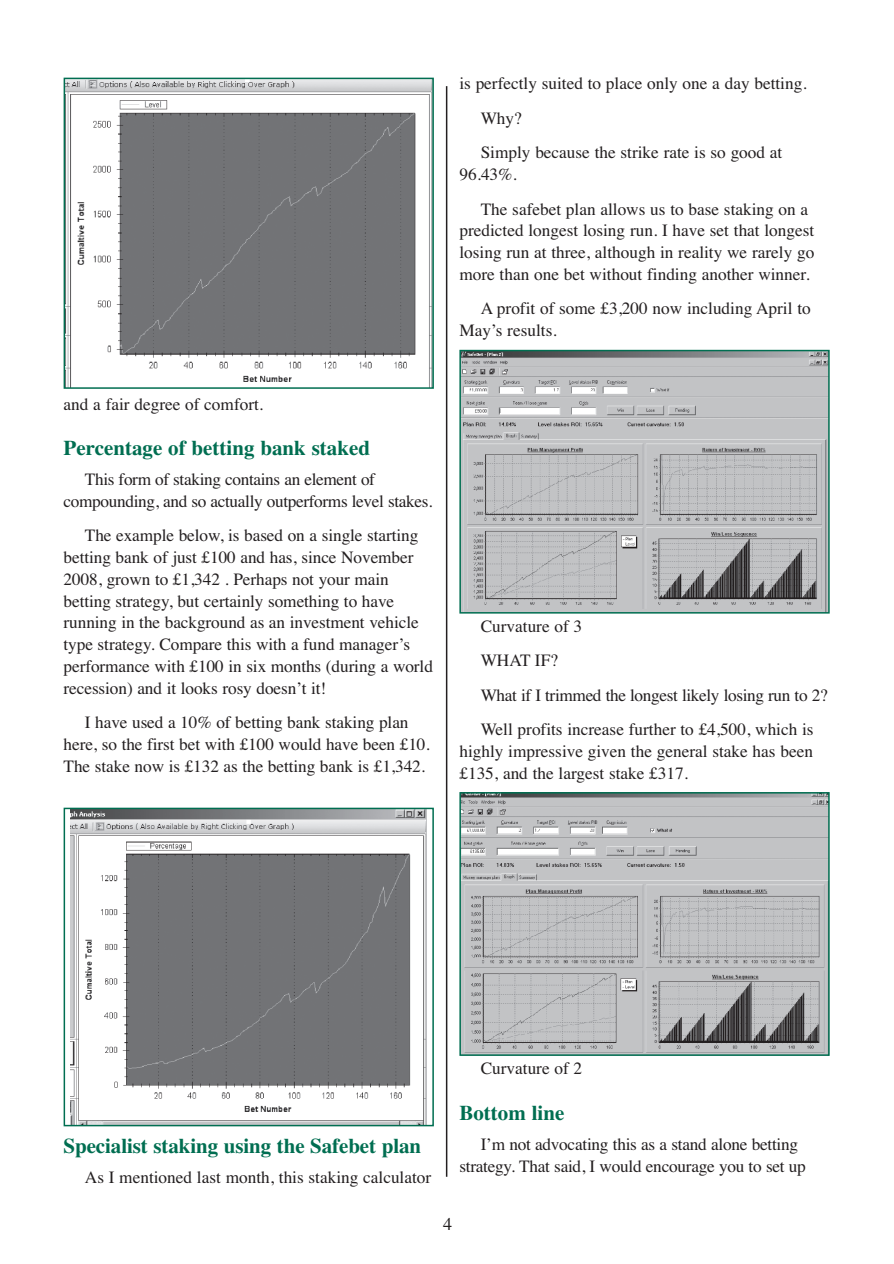
<style>
.page{position:relative;width:894px;height:1264px;background:#fff}
.page>*{position:absolute;margin:0;border:0;box-sizing:border-box;transform-origin:0 0}
.t1{font:700 21px "Times";color:#006e51}
.t2{font:18px "Times";color:#231f20}
.t3{font:17.25px/21.8px "Times";letter-spacing:-.005em;color:#231f20}
</style>
<div class="page">
<hr style="left:445px;top:86px;width:2px;height:1091px;background:#231f20">
<img style="left:71px;top:811px;width:355px;height:312px">
<div style="left:64px;top:808px;width:369px;height:318px;border:2px solid #006e51"></div>
<img style="left:462px;top:353px;width:364px;height:258px">
<div style="left:459px;top:350px;width:370px;height:264px;border:2px solid #006e51"></div>
<img style="left:462px;top:795px;width:364px;height:258px">
<div style="left:459px;top:792px;width:370px;height:264px;border:2px solid #006e51"></div>
<img style="left:67px;top:81px;width:363px;height:305px">
<div style="left:64px;top:78px;width:369px;height:311px;border:2px solid #006e51"></div>
<p class="t3" style="left:64px;top:395px;width:201px">and a fair degree of comfort.</p>
<p class="t1" style="left:64px;top:441px;width:308px">Percentage of betting bank staked</p>
<p class="t3" style="left:64px;top:470px;width:370px;text-indent:21px">This form of staking contains an element of compounding, and so actually outperforms level stakes.</p>
<p class="t3" style="left:64px;top:526px;width:371px;text-indent:21px">The example below, is based on a single starting betting bank of just £100 and has, since November 2008, grown to £1,342 . Perhaps not your main betting strategy, but certainly something to have running in the background as an investment vehicle type strategy. Compare this with a fund manager’s performance with £100 in six months (during a world recession) and it looks rosy doesn’t it!</p>
<p class="t3" style="left:64px;top:713px;width:367px;text-align:center">I have used a 10% of betting bank staking plan<br>here, so the first bet with £100 would have been £10.<br>The stake now is £132 as the betting bank is £1,342.</p>
<p class="t3" style="left:480px;top:68px;width:327px;line-height:34.5px;text-indent:-21px">is perfectly suited to place only one a day betting.<br>Why?<br>Simply because the strike rate is so good at</p>
<p class="t3" style="left:480px;top:159px;width:329px;line-height:34.5px;text-indent:-21px">96.43%.<br>The safebet plan allows us to base staking on a</p>
<p class="t3" style="left:459px;top:222px;width:356px;text-align:justify">predicted longest losing run. I have set that longest losing run at three, although in reality we rarely go more than one bet without finding another winner.</p>
<p class="t3" style="left:459px;top:300px;width:353px;text-indent:21px">A profit of some £3,200 now including April to<br>May’s results.</p>
<p class="t3" style="left:480px;top:610px;width:348px;line-height:34.5px">Curvature of 3<br>WHAT IF?<br>What if I trimmed the longest likely losing run to 2?<br>Well profits increase further to £4,500, which is</p>
<p class="t3" style="left:459px;top:742px;width:355px">highly impressive given the general stake has been £135, and the largest stake £317.</p>
<p class="t1" style="left:64px;top:1139px;width:359px">Specialist staking using the Safebet plan</p>
<p class="t3" style="left:85px;top:1168px;width:348px">As I mentioned last month, this staking calculator</p>
<p class="t3" style="left:480px;top:1059px;width:103px">Curvature of 2</p>
<p class="t1" style="left:459px;top:1105px;width:106px">Bottom line</p>
<p class="t3" style="left:459px;top:1135px;width:348px;text-indent:21px">I’m not advocating this as a stand alone betting strategy. That said, I would encourage you to set up</p>
<p class="t2" style="left:443px;top:1218px;width:10px">4</p>
</div>
